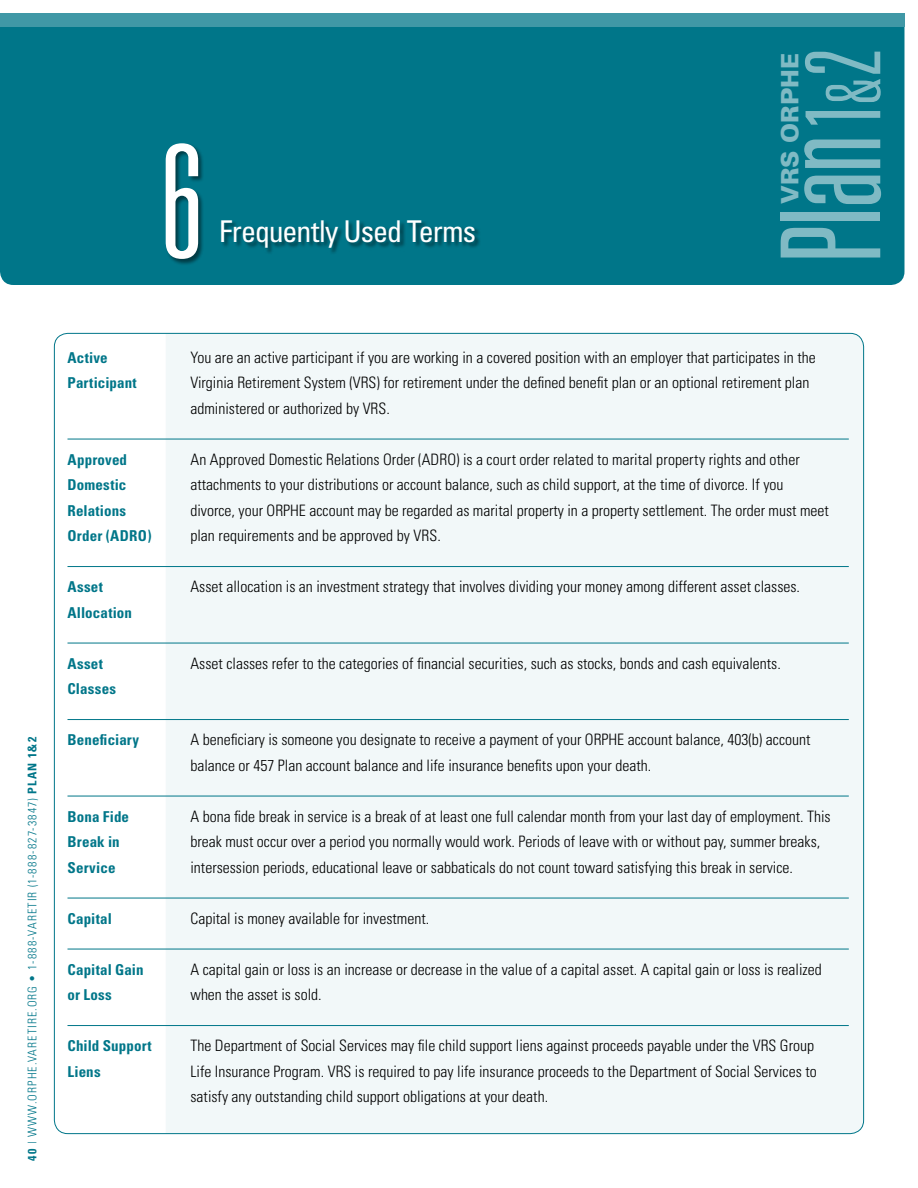
<style>
.page{position:relative;width:918px;height:1188px;background:#fff}
.page>*{position:absolute;margin:0;border:0;box-sizing:border-box;transform-origin:0 0}
.t1{font:300 ultra-condensed 157.5px "Univers";color:#fff}
.t2{font:300 ultra-condensed 138px "Univers";color:#80bac4}
.t3{font:condensed 30px "Univers";letter-spacing:-.035em;color:#fff}
.t4{font:900 24px "Univers";letter-spacing:.005em;color:#80bac4}
.t5{font:300 condensed 15.75px/25.5px "Univers";color:#000}
.t6{font:700 condensed 15px "Univers";letter-spacing:.01em;color:#007689}
.t7{font:300 condensed 12px "Univers";letter-spacing:.09em;color:#007689}
.s1{font-size:103.5px}
.s2{font-size:75px}
.s3{font-weight:700}
</style>
<div class="page">
<div style="left:166px;top:333px;width:698px;height:801px;background:#f2f8f9"></div>
<hr style="left:68px;top:439px;width:781px;height:1px;background:#007689">
<hr style="left:68px;top:566px;width:781px;height:1px;background:#007689">
<hr style="left:68px;top:643px;width:781px;height:1px;background:#007689">
<hr style="left:68px;top:719px;width:781px;height:1px;background:#007689">
<hr style="left:68px;top:796px;width:781px;height:1px;background:#007689">
<hr style="left:68px;top:898px;width:781px;height:1px;background:#007689">
<hr style="left:68px;top:949px;width:781px;height:1px;background:#007689">
<hr style="left:68px;top:1025px;width:781px;height:1px;background:#007689">
<div style="left:0;top:14px;width:904px;height:271px;background:#007689;border-radius:14px"></div>
<div style="left:0;top:14px;width:904px;height:13px;background:#4098a6"></div>
<div style="left:221px;top:221px;width:260px;height:34px;background:#000;opacity:.5"></div>
<div style="left:166px;top:143px;width:39px;height:122px;background:#000;opacity:.5"></div>
<h1 class="t1" style="left:160px;top:120px;width:45px">6</h1>
<h3 class="t3" style="left:219px;top:213px;width:259px">Frequently Used Terms</h3>
<h2 class="t2" style="left:760px;top:265px;width:218px;rotate:-90deg">Plan<span class="s1">1</span><span class="s2">&amp;</span><span class="s1">2</span></h2>
<h3 class="t4" style="left:775px;top:204px;width:153px;rotate:-90deg">VRS ORPHE</h3>
<p class="t7" style="left:25px;top:1161px;width:426px;rotate:-90deg"><span class="s3">40</span> | WWW.ORPHE.VARETIRE.ORG • 1-888-VARETIR (1-888-827-3847) <span class="s3">PLAN 1&amp;2</span></p>
<p class="t6" style="left:68px;top:348px;width:42px">Active</p>
<p class="t5" style="left:190px;top:344px;width:627px">You are an active participant if you are working in a covered position with an employer that participates in the</p>
<p class="t6" style="left:68px;top:374px;width:71px">Participant</p>
<p class="t5" style="left:190px;top:370px;width:620px">Virginia Retirement System (VRS) for retirement under the defined benefit plan or an optional retirement plan administered or authorized by VRS.</p>
<p class="t6" style="left:68px;top:450px;width:61px">Approved</p>
<p class="t5" style="left:191px;top:446px;width:611px">An Approved Domestic Relations Order (ADRO) is a court order related to marital property rights and other</p>
<p class="t6" style="left:68px;top:476px;width:60px">Domestic</p>
<p class="t5" style="left:191px;top:472px;width:594px">attachments to your distributions or account balance, such as child support, at the time of divorce. If you</p>
<p class="t6" style="left:68px;top:501px;width:60px">Relations</p>
<p class="t5" style="left:190px;top:497px;width:640px">divorce, your ORPHE account may be regarded as marital property in a property settlement. The order must meet</p>
<p class="t6" style="left:68px;top:527px;width:86px">Order (ADRO)</p>
<p class="t5" style="left:191px;top:523px;width:252px">plan requirements and be approved by VRS.</p>
<p class="t6" style="left:68px;top:578px;width:37px">Asset</p>
<p class="t5" style="left:191px;top:574px;width:611px">Asset allocation is an investment strategy that involves dividing your money among different asset classes.</p>
<p class="t6" style="left:68px;top:603px;width:66px">Allocation</p>
<p class="t6" style="left:68px;top:654px;width:37px">Asset</p>
<p class="t5" style="left:191px;top:650px;width:592px">Asset classes refer to the categories of financial securities, such as stocks, bonds and cash equivalents.</p>
<p class="t6" style="left:68px;top:680px;width:50px">Classes</p>
<p class="t6" style="left:68px;top:731px;width:73px">Beneficiary</p>
<p class="t5" style="left:191px;top:727px;width:622px">A beneficiary is someone you designate to receive a payment of your ORPHE account balance, 403(b) account balance or 457 Plan account balance and life insurance benefits upon your death.</p>
<p class="t6" style="left:68px;top:807px;width:63px">Bona Fide</p>
<p class="t5" style="left:190px;top:803px;width:642px">A bona fide break in service is a break of at least one full calendar month from your last day of employment. This</p>
<p class="t6" style="left:68px;top:833px;width:54px">Break in</p>
<p class="t5" style="left:191px;top:829px;width:631px">break must occur over a period you normally would work. Periods of leave with or without pay, summer breaks,</p>
<p class="t6" style="left:68px;top:858px;width:50px">Service</p>
<p class="t5" style="left:190px;top:854px;width:604px">intersession periods, educational leave or sabbaticals do not count toward satisfying this break in service.</p>
<p class="t6" style="left:68px;top:909px;width:46px">Capital</p>
<p class="t5" style="left:190px;top:905px;width:240px">Capital is money available for investment.</p>
<p class="t6" style="left:68px;top:960px;width:78px">Capital Gain</p>
<p class="t5" style="left:191px;top:956px;width:633px">A capital gain or loss is an increase or decrease in the value of a capital asset. A capital gain or loss is realized</p>
<p class="t6" style="left:68px;top:986px;width:46px">or Loss</p>
<p class="t5" style="left:190px;top:982px;width:133px">when the asset is sold.</p>
<p class="t6" style="left:68px;top:1037px;width:86px">Child Support</p>
<p class="t5" style="left:191px;top:1033px;width:625px">The Department of Social Services may file child support liens against proceeds payable under the VRS Group</p>
<p class="t6" style="left:68px;top:1062px;width:35px">Liens</p>
<p class="t5" style="left:191px;top:1058px;width:628px">Life Insurance Program. VRS is required to pay life insurance proceeds to the Department of Social Services to satisfy any outstanding child support obligations at your death.</p>
</div>
